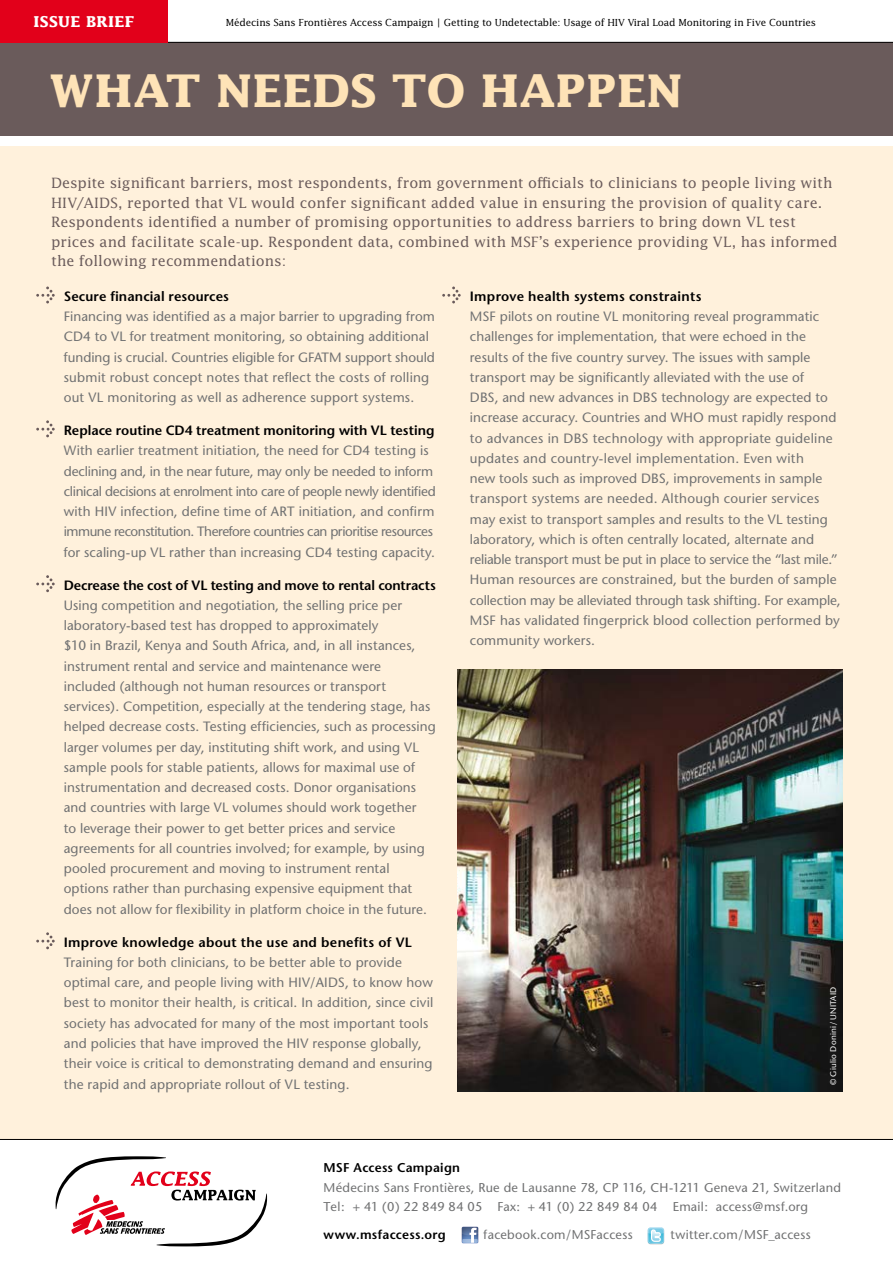
<style>
.page{position:relative;width:893px;height:1263px;background:#fff}
.page>*{position:absolute;margin:0;border:0;box-sizing:border-box;transform-origin:0 0}
.t1{font:700 45px "Lucida";color:#fee3b7}
.t2{font:700 15px "Lucida";letter-spacing:.02em;color:#fff}
.t3{font:14.25px/19.5px "Lucida";letter-spacing:.005em;color:#6a5b5b}
.t4{font:13.5px/20.2px "Stone Sans";letter-spacing:.01em;color:#707172}
.t5{font:13.5px/20.2px "Stone Sans";letter-spacing:-.01em;color:#707172}
.t6{font:600 13.5px "Stone Sans";letter-spacing:.005em;color:#000}
.t7{font:600 13.5px "Stone Sans";letter-spacing:.025em;color:#000}
.t8{font:12.75px/19.5px "Stone Sans";letter-spacing:.02em;color:#707172}
.t9{font:600 12.75px "Stone Sans";letter-spacing:.015em;color:#000}
.t10{font:9.75px "Lucida";letter-spacing:-.015em;color:#000}
.t11{font:8.25px "Stone Sans";letter-spacing:.03em;color:#fff}
</style>
<div class="page">
<div style="left:0;top:146px;width:893px;height:994px;background:#fff1dc"></div>
<div style="left:0;top:42px;width:893px;height:94px;background:#6a5b5b"></div>
<img style="left:461px;top:1227px;width:17px;height:17px">
<img style="left:648px;top:1227px;width:17px;height:17px">
<svg style="left:56px;top:1156px;width:211px;height:90px"></svg>
<hr style="left:0;top:1139px;width:893px;height:1px;background:#000">
<svg style="left:36px;top:286px;width:19px;height:17px"></svg>
<svg style="left:36px;top:420px;width:19px;height:17px"></svg>
<svg style="left:36px;top:575px;width:19px;height:17px"></svg>
<svg style="left:36px;top:932px;width:19px;height:17px"></svg>
<img style="left:457px;top:670px;width:386px;height:422px">
<svg style="left:442px;top:286px;width:19px;height:17px"></svg>
<hr style="left:0;top:42px;width:893px;height:1px;background:#000">
<div style="left:0;top:0;width:168px;height:43px;background:#e2001a"></div>
<p class="t2" style="left:34px;top:13px;width:102px">ISSUE BRIEF</p>
<p class="t10" style="left:226px;top:17px;width:592px">Médecins Sans Frontières Access Campaign | Getting to Undetectable: Usage of HIV Viral Load Monitoring in Five Countries</p>
<h1 class="t1" style="left:49px;top:63px;width:200px">WHAT NEEDS</h1>
<h1 class="t1" style="left:392px;top:63px;width:248px">TO HAPPEN</h1>
<p class="t3" style="left:51px;top:173px;width:788px">Despite significant barriers, most respondents, from government officials to clinicians to people living with HIV/AIDS, reported that VL would confer significant added value in ensuring the provision of quality care.<br>Respondents identified a number of promising opportunities to address barriers to bring down VL test prices and facilitate scale-up. Respondent data, combined with MSF’s experience providing VL, has informed the following recommendations:</p>
<p class="t6" style="left:64px;top:288px;width:167px">Secure financial resources</p>
<p class="t4" style="left:64px;top:306px;width:373px">Financing was identified as a major barrier to upgrading from CD4 to VL for treatment monitoring, so obtaining additional funding is crucial. Countries eligible for GFATM support should submit robust concept notes that reflect the costs of rolling out VL monitoring as well as adherence support systems.</p>
<p class="t6" style="left:64px;top:422px;width:372px">Replace routine CD4 treatment monitoring with VL testing</p>
<p class="t5" style="left:64px;top:440px;width:374px">With earlier treatment initiation, the need for CD4 testing is declining and, in the near future, may only be needed to inform clinical decisions at enrolment into care of people newly identified with HIV infection, define time of ART initiation, and confirm immune reconstitution. Therefore countries can prioritise resources for scaling-up VL rather than increasing CD4 testing capacity.</p>
<p class="t6" style="left:64px;top:577px;width:374px">Decrease the cost of VL testing and move to rental contracts</p>
<p class="t4" style="left:64px;top:595px;width:374px">Using competition and negotiation, the selling price per laboratory-based test has dropped to approximately<br>$10 in Brazil, Kenya and South Africa, and, in all instances, instrument rental and service and maintenance were included (although not human resources or transport services). Competition, especially at the tendering stage, has helped decrease costs. Testing efficiencies, such as processing larger volumes per day, instituting shift work, and using VL sample pools for stable patients, allows for maximal use of instrumentation and decreased costs. Donor organisations and countries with large VL volumes should work together<br>to leverage their power to get better prices and service agreements for all countries involved; for example, by using pooled procurement and moving to instrument rental options rather than purchasing expensive equipment that does not allow for flexibility in platform choice in the future.</p>
<p class="t7" style="left:64px;top:934px;width:348px">I mprove knowledge about the use and benefits of VL</p>
<p class="t4" style="left:64px;top:952px;width:371px">Training for both clinicians, to be better able to provide optimal care, and people living with HIV/AIDS, to know how best to monitor their health, is critical. In addition, since civil society has advocated for many of the most important tools and policies that have improved the HIV response globally, their voice is critical to demonstrating demand and ensuring the rapid and appropriate rollout of VL testing.</p>
<p class="t7" style="left:470px;top:288px;width:233px">I mprove health systems constraints</p>
<p class="t4" style="left:470px;top:306px;width:372px">MSF pilots on routine VL monitoring reveal programmatic challenges for implementation, that were echoed in the results of the five country survey. The issues with sample transport may be significantly alleviated with the use of<br>DBS, and new advances in DBS technology are expected to increase accuracy. Countries and WHO must rapidly respond to advances in DBS technology with appropriate guideline updates and country-level implementation. Even with<br>new tools such as improved DBS, improvements in sample transport systems are needed. Although courier services may exist to transport samples and results to the VL testing laboratory, which is often centrally located, alternate and reliable transport must be put in place to service the “last mile.” Human resources are constrained, but the burden of sample collection may be alleviated through task shifting. For example, MSF has validated fingerprick blood collection performed by community workers.</p>
<p class="t11" style="left:828px;top:1085px;width:100px;rotate:-90deg">© Giulio Donini/UNITAID</p>
<p class="t9" style="left:324px;top:1160px;width:138px">MSF Access Campaign</p>
<p class="t8" style="left:324px;top:1177px;width:519px">Médecins Sans Frontières, Rue de Lausanne 78, CP 116, CH-1211 Geneva 21, Switzerland<br>Tel: + 41 (0) 22 849 84 05 Fax: + 41 (0) 22 849 84 04 Email: access@msf.org</p>
<p class="t9" style="left:324px;top:1227px;width:124px">www.msfaccess.org</p>
<p class="t8" style="left:484px;top:1225px;width:151px">facebook.com/MSFaccess</p>
<p class="t8" style="left:671px;top:1225px;width:142px">twitter.com/MSF_access</p>
</div>
